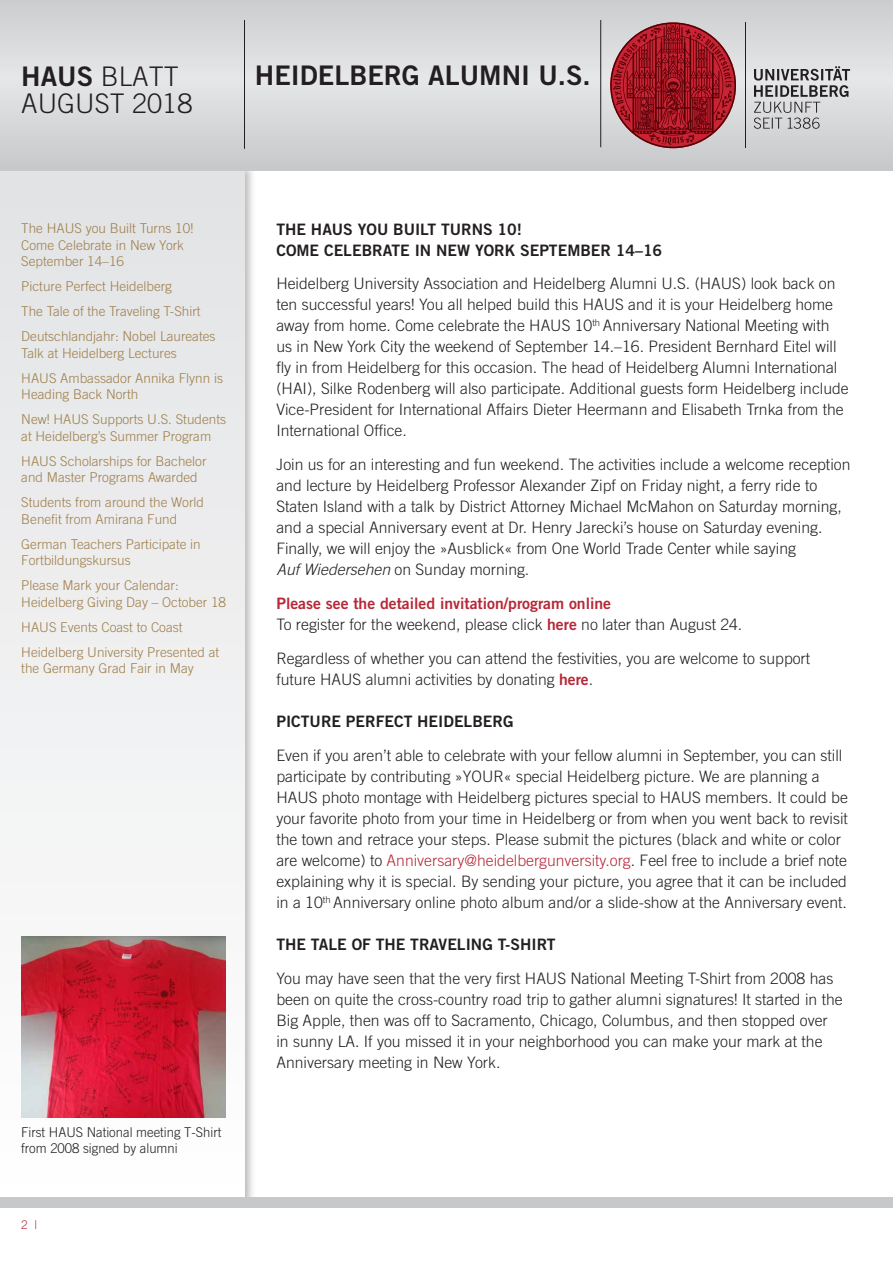
<style>
.page{position:relative;width:893px;height:1263px;background:#fff}
.page>*{position:absolute;margin:0;border:0;box-sizing:border-box;transform-origin:0 0}
.t1{font:27px "Trade Gothic LT Std Bd 2";color:#231f20}
.t2{font:300 27px/27px "Trade Gothic LT Std";color:#231f20}
.t3{font:300 15.75px/21px "Trade Gothic LT Std";color:#231f20}
.t4{font:15.75px/21px "Trade Gothic LT Std Bd 2";color:#231f20}
.t5{font:15.75px "Trade Gothic LT Std Bd 2";color:#b72837}
.t6{font:300 13.5px/16.5px "Trade Gothic LT Std";color:#9f7f4b}
.t7{font:300 13.5px/16.2px "Trade Gothic LT Std";color:#231f20}
.t8{font:300 12px "Trade Gothic LT Std";color:#b72837}
.s1{font-family:"Trade Gothic LT Std Bd 2";font-weight:400}
.s2{font-style:italic}
.s3{font-family:"Trade Gothic LT Std Bd 2";font-weight:400;color:#b72837}
.s4{color:#b72837}
</style>
<div class="page">
<div style="left:0;top:163px;width:256px;height:1045px;background:#231f20;opacity:.3"></div>
<div style="left:0;top:166px;width:244px;height:1031px;background:linear-gradient(to bottom,#e1e2e4,#fffffe)"></div>
<svg style="left:0;top:0;width:893px;height:170px;background:#d6d7d9"></svg>
<hr style="left:244px;top:20px;width:1px;height:129px;background:#231f20">
<hr style="left:600px;top:20px;width:1px;height:127px;background:#231f20">
<div style="left:0;top:1197px;width:893px;height:11px;background:#c7c8ca"></div>
<hr style="left:745px;top:22px;width:1px;height:126px;background:#231f20">
<svg style="left:754px;top:66px;width:96px;height:63px;background:#b3b3b5"></svg>
<svg style="left:610px;top:22px;width:126px;height:126px;background:#a53e48"></svg>
<img style="left:21px;top:936px;width:204px;height:182px">
<h1 class="t2" style="left:21px;top:62px;width:173px"><span class="s1">HAUS</span> Blatt august 2018</h1>
<h1 class="t1" style="left:255px;top:59px;width:337px">Heidelberg Alumni U.S.</h1>
<p class="t6" style="left:21px;top:220px;width:174px;text-indent:65px">you Built Turns 10!<br>Come Celebrate in New York -September 14–16</p>
<p class="t6" style="left:21px;top:273px;width:196px;line-height:25px">Picture Perfect Heidelberg<br>The Tale of the Traveling T-Shirt<br>Deutschlandjahr: Nobel Laureates</p>
<p class="t6" style="left:21px;top:340px;width:157px;line-height:25px">Talk at Heidelberg Lectures<br>HAUS</p>
<p class="t6" style="left:21px;top:220px;width:45px">The HAUS</p>
<p class="t6" style="left:21px;top:369px;width:203px;text-indent:39px">Ambassador Annika Flynn is<br>Heading Back North</p>
<p class="t6" style="left:21px;top:411px;width:52px">New! HAUS</p>
<p class="t6" style="left:21px;top:411px;width:206px;text-indent:71px">Supports U .S. Students at Heidelberg’s Summer Program</p>
<p class="t6" style="left:21px;top:452px;width:19px">HAUS</p>
<p class="t6" style="left:21px;top:452px;width:187px;text-indent:39px">Scholarships for Bachelor and Master Programs Awarded</p>
<p class="t6" style="left:21px;top:494px;width:184px">Students from around the World<br>Benefit from Amirana Fund</p>
<p class="t6" style="left:21px;top:535px;width:181px">German Teachers Participate in<br>Fortbildungskursus</p>
<p class="t6" style="left:21px;top:577px;width:206px">Please Mark your Calendar:<br>Heidelberg Giving Day – October 18</p>
<p class="t6" style="left:21px;top:618px;width:19px">HAUS</p>
<p class="t6" style="left:21px;top:614px;width:199px;line-height:25px;text-align:center">Events Coast to Coast<br>Heidelberg U niversity Presented at</p>
<p class="t6" style="left:21px;top:660px;width:174px">the Germany Grad Fair in May</p>
<p class="t7" style="left:21px;top:1124px;width:202px;text-indent:65px">National meeting T-Shirt from 2008 signed by alumni</p>
<p class="t7" style="left:21px;top:1124px;width:47px">First HAUS</p>
<p class="t8" style="left:21px;top:1218px;width:18px">2 |</p>
<p class="t4" style="left:276px;top:218px;width:247px">THE HAUS YOU BUILT TURNS 10!<br>COME CELEBR</p>
<p class="t4" style="left:383px;top:239px;width:187px">ATE IN NEW YORK SEPTEMBER</p>
<p class="t4" style="left:616px;top:239px;width:48px">14–16</p>
<p class="t3" style="left:276px;top:273px;width:446px">Heidelberg U niversity Association and Heidelberg Alumni U .S. (HAUS</p>
<p class="t3" style="left:741px;top:273px;width:96px">) look back on</p>
<p class="t3" style="left:276px;top:294px;width:329px">ten successful years! You all helped build this HAUS</p>
<p class="t3" style="left:628px;top:294px;width:206px">and it is your Heidelberg home</p>
<p class="t3" style="left:276px;top:315px;width:275px">away from home. Come celebrate the HAUS</p>
<p class="t3" style="left:276px;top:315px;width:574px;text-indent:298px">10<sup>th</sup> Anniversary National Meeting with us in New York City the weekend of September 14.–16. President Bernhard Eitel will fly in from Heidelberg for this occasion. The head of Heidelberg Alumni International (HAI), Silke Rodenberg will also participate. Additional guests form Heidelberg include Vice-President for International Affairs Dieter Heermann and Elisabeth Trnka from the International Office.</p>
<p class="t3" style="left:276px;top:454px;width:576px">Join us for an interesting and fun weekend. The activities include a welcome reception and lecture by Heidelberg Professor Alexander Zipf on Friday night, a ferry ride to Staten Island with a talk by District Attorney Michael McMahon on Saturday morning, and a special Anniversary event at Dr. Henry Jarecki’s house on Saturday evening.<br>Finally, we will enjoy the »Ausblick« from One World Trade Center while saying<br><span class="s2">Auf Wiedersehen</span> on Sunday morning.</p>
<p class="t5" style="left:276px;top:593px;width:336px">Please see the detailed invitation/program online</p>
<p class="t3" style="left:276px;top:607px;width:535px;line-height:33.8px">To register for the weekend, please click <span class="s3">here</span> no later than August 24.<br>Regardless of whether you can attend the festivities, you are welcome to support</p>
<p class="t3" style="left:276px;top:668px;width:66px">future HAUS</p>
<p class="t3" style="left:366px;top:668px;width:229px">alumni activities by donating <span class="s3">here</span>.</p>
<p class="t4" style="left:276px;top:710px;width:163px">PICTURE PERFECT HEIDELBERG</p>
<p class="t3" style="left:276px;top:744px;width:567px">Even if you aren’t able to celebrate with your fellow alumni in September, you can still participate by contributing »YOU R« special Heidelberg picture. We are planning a<br>HAUS</p>
<p class="t3" style="left:322px;top:786px;width:360px">photo montage with Heidelberg pictures special to HAUS</p>
<p class="t3" style="left:276px;top:786px;width:573px;text-indent:429px">members. It could be your favorite photo from your time in Heidelberg or from when you went back to revisit the town and retrace your steps. Please submit the pictures (black and white or color are welcome) to <span class="s4">Anniversary@heidelbergunversity.org</span>. Feel free to include a brief note explaining why it is special. By sending your picture, you agree that it can be included in a 10<sup>th</sup> Anniversary online photo album and/or a slide-show at the Anniversary event.</p>
<p class="t4" style="left:276px;top:934px;width:181px">THE TALE OF THE TRAVELING</p>
<p class="t4" style="left:498px;top:934px;width:60px">T-SHIRT</p>
<p class="t3" style="left:276px;top:967px;width:271px">You may have seen that the very first HAUS</p>
<p class="t3" style="left:276px;top:967px;width:568px;text-indent:294px">National Meeting T-Shirt from 2008 has been on quite the cross-country road trip to gather alumni signatures! It started in the Big Apple, then was off to Sacramento, Chicago, Columbus, and then stopped over in sunny LA. If you missed it in your neighborhood you can make your mark at the Anniversary meeting in New York.</p>
</div>
